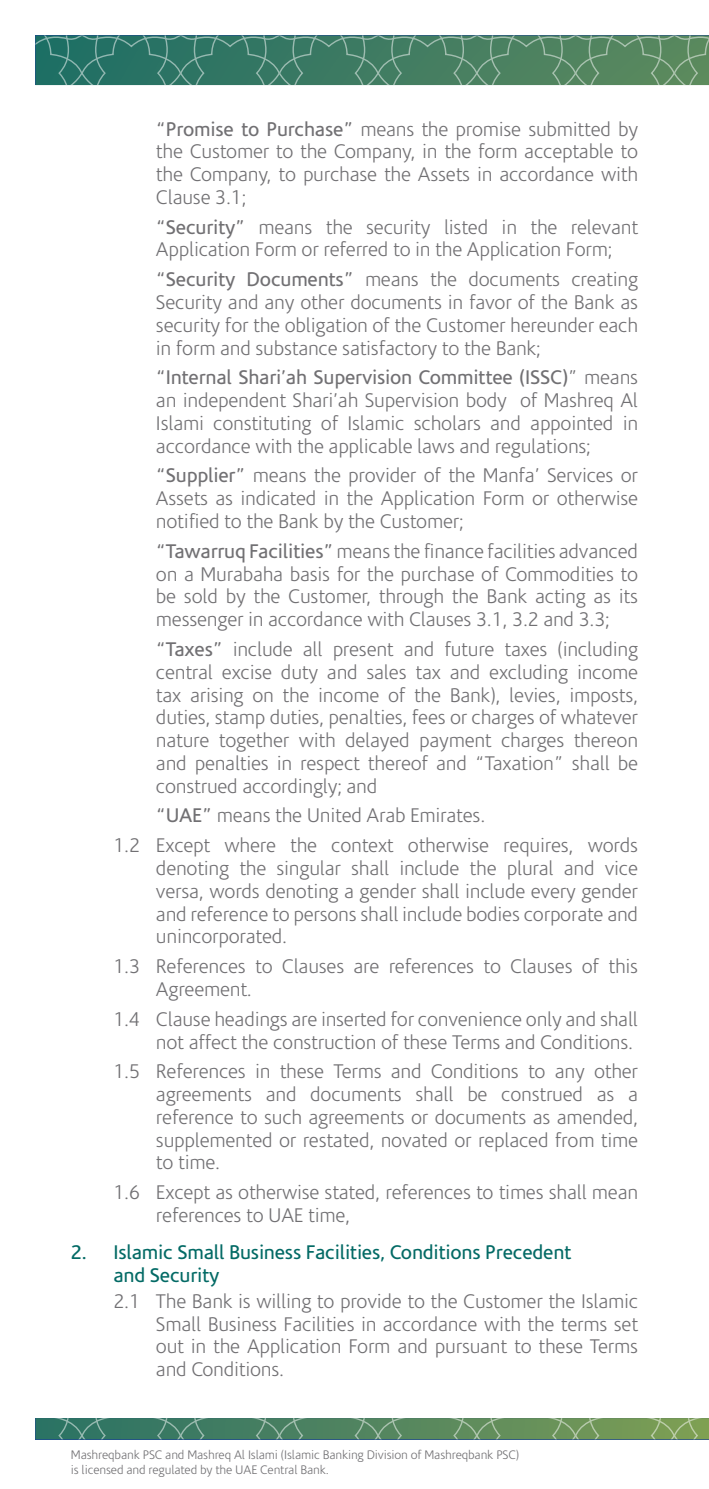
<style>
.page{position:relative;width:709px;height:1489px;background:#fff}
.page>*{position:absolute;margin:0;border:0;box-sizing:border-box;transform-origin:0 0}
.t1{font:300 20px/22.8px "Corisande";letter-spacing:-.01em;color:#717073;text-align:justify}
.t2{font:20px/22.8px "Corisande";letter-spacing:-.01em;color:#036a65}
.t3{font:300 12.5px/15px "Corisande";letter-spacing:-.01em;color:#717073}
.s1{font-weight:400}
</style>
<div class="page">
<svg style="left:35px;top:35px;width:674px;height:50px;background:#468169"></svg>
<svg style="left:35px;top:1418px;width:674px;height:21px;background:#598a64"></svg>
<p class="t1" style="left:156px;top:118px;width:483px"><span class="s1">“Promise to Purchase”</span> means the promise submitted by the Customer to the Company, in the form acceptable to the Company, to purchase the Assets in accordance with Clause 3.1;</p>
<p class="t1" style="left:156px;top:216px;width:483px"><span class="s1">“Security”</span> means the security listed in the relevant<br>Application Form or referred to in the Application Form;</p>
<p class="t1" style="left:156px;top:269px;width:483px"><span class="s1">“Security Documents”</span> means the documents creating Security and any other documents in favor of the Bank as security for the obligation of the Customer hereunder each in form and substance satisfactory to the Bank;</p>
<p class="t1" style="left:156px;top:367px;width:483px"><span class="s1">“Internal Shari’ah Supervision Committee (ISSC)</span>” means an independent Shari’ah Supervision body of Mashreq Al Islami constituting of Islamic scholars and appointed in accordance with the applicable laws and regulations;</p>
<p class="t1" style="left:156px;top:465px;width:483px"><span class="s1">“Supplier”</span> means the provider of the Manfa’ Services or Assets as indicated in the Application Form or otherwise notified to the Bank by the Customer;</p>
<p class="t1" style="left:156px;top:540px;width:483px"><span class="s1">“Tawarruq Facilities”</span> means the finance facilities advanced on a Murabaha basis for the purchase of Commodities to be sold by the Customer, through the Bank acting as its messenger in accordance with Clauses 3.1, 3.2 and 3.3;</p>
<p class="t1" style="left:156px;top:638px;width:483px"><span class="s1">“Taxes”</span> include all present and future taxes (including central excise duty and sales tax and excluding income tax arising on the income of the Bank), levies, imposts, duties, stamp duties, penalties, fees or charges of whatever nature together with delayed payment charges thereon and penalties in respect thereof and “Taxation” shall be construed accordingly; and</p>
<p class="t1" style="left:113px;top:801px;width:526px;line-height:29.8px;text-indent:43px"><span class="s1">“UAE”</span> means the United Arab Emirates.<br>1.2 Except where the context otherwise requires, words</p>
<p class="t1" style="left:156px;top:857px;width:483px">denoting the singular shall include the plural and vice versa, words denoting a gender shall include every gender and reference to persons shall include bodies corporate and unincorporated.</p>
<p class="t1" style="left:156px;top:955px;width:483px;text-indent:-43px">1.3 References to Clauses are references to Clauses of this<br>Agreement.</p>
<p class="t1" style="left:113px;top:1008px;width:526px;text-align:right">1.4 Clause headings are inserted for convenience only and shall not affect the construction of these Terms and Conditions.</p>
<p class="t1" style="left:156px;top:1060px;width:483px;text-indent:-43px">1.5 References in these Terms and Conditions to any other agreements and documents shall be construed as a reference to such agreements or documents as amended, supplemented or restated, novated or replaced from time to time.</p>
<p class="t1" style="left:156px;top:1181px;width:483px;text-indent:-43px">1.6 Except as otherwise stated, references to times shall mean references to UAE time,</p>
<p class="t2" style="left:113px;top:1240px;width:459px;text-indent:-43px">2. Islamic Small Business Facilities, Conditions Precedent and Security</p>
<p class="t1" style="left:156px;top:1290px;width:483px;text-indent:-43px">2.1 The Bank is willing to provide to the Customer the Islamic Small Business Facilities in accordance with the terms set out in the Application Form and pursuant to these Terms and Conditions.</p>
<p class="t3" style="left:71px;top:1446px;width:450px">Mashreqbank PSC and Mashreq Al Islami (Islamic Banking Division of Mashreqbank PSC) is licensed and regulated by the UAE Central Bank.</p>
</div>
